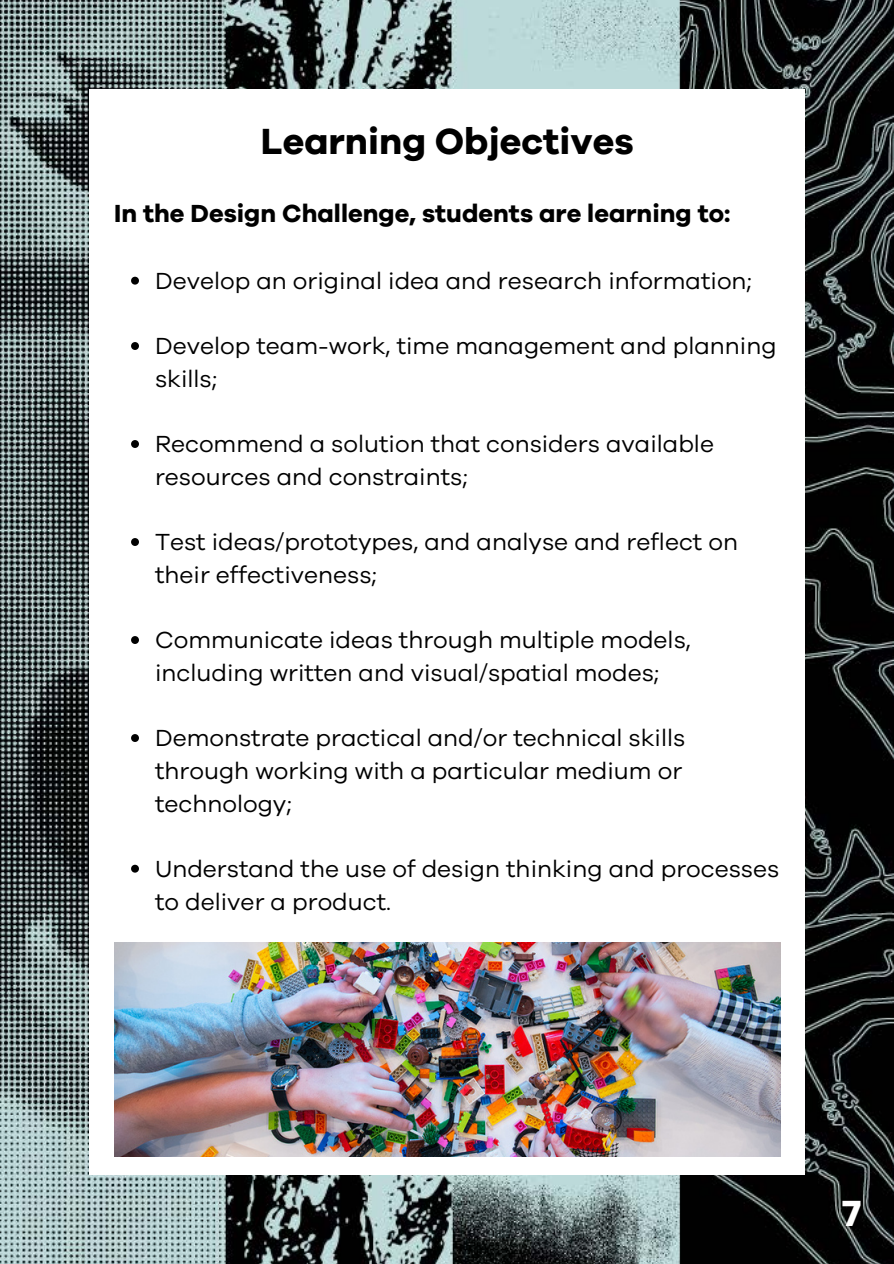
<style>
.page{position:relative;width:894px;height:1264px;background:#fff}
.page>*{position:absolute;margin:0;border:0;box-sizing:border-box;transform-origin:0 0}
.t1{font:700 37.5px "Galano Grotesque";color:#000}
.t2{font:700 37.5px "Galano Grotesque";color:#fffffe}
.t3{font:700 25.5px "Galano Grotesque";color:#000}
.t4{font:24px/32.7px "Galano Grotesque";color:#000}
</style>
<div class="page">
<img style="left:0;top:0;width:893px;height:1263px">
<div style="left:89px;top:89px;width:715px;height:1086px;background:#fff"></div>
<svg style="left:131px;top:277px;width:8px;height:7px"></svg>
<svg style="left:131px;top:342px;width:8px;height:8px"></svg>
<svg style="left:131px;top:440px;width:8px;height:8px"></svg>
<svg style="left:131px;top:538px;width:8px;height:8px"></svg>
<svg style="left:131px;top:636px;width:8px;height:8px"></svg>
<svg style="left:131px;top:734px;width:8px;height:8px"></svg>
<svg style="left:131px;top:864px;width:8px;height:8px"></svg>
<img style="left:114px;top:942px;width:666px;height:214px">
<p class="t1" style="left:260px;top:118px;width:374px">Learning Objectives</p>
<p class="t3" style="left:114px;top:197px;width:617px">In the Design Challenge, students are learning to:</p>
<p class="t4" style="left:155px;top:265px;width:598px">Develop an original idea and research information;</p>
<p class="t4" style="left:155px;top:330px;width:622px">Develop team-work, time management and planning skills;</p>
<p class="t4" style="left:155px;top:428px;width:560px">Recommend a solution that considers available resources and constraints;</p>
<p class="t4" style="left:155px;top:526px;width:584px">Test ideas/prototypes, and analyse and reflect on their effectiveness;</p>
<p class="t4" style="left:155px;top:624px;width:537px">Communicate ideas through multiple models, including written and visual/spatial modes;</p>
<p class="t4" style="left:155px;top:722px;width:531px">Demonstrate practical and/or technical skills through working with a particular medium or technology;</p>
<p class="t4" style="left:155px;top:853px;width:625px">Understand the use of design thinking and processes to deliver a product.</p>
<p class="t2" style="left:841px;top:1189px;width:21px">7</p>
</div>
